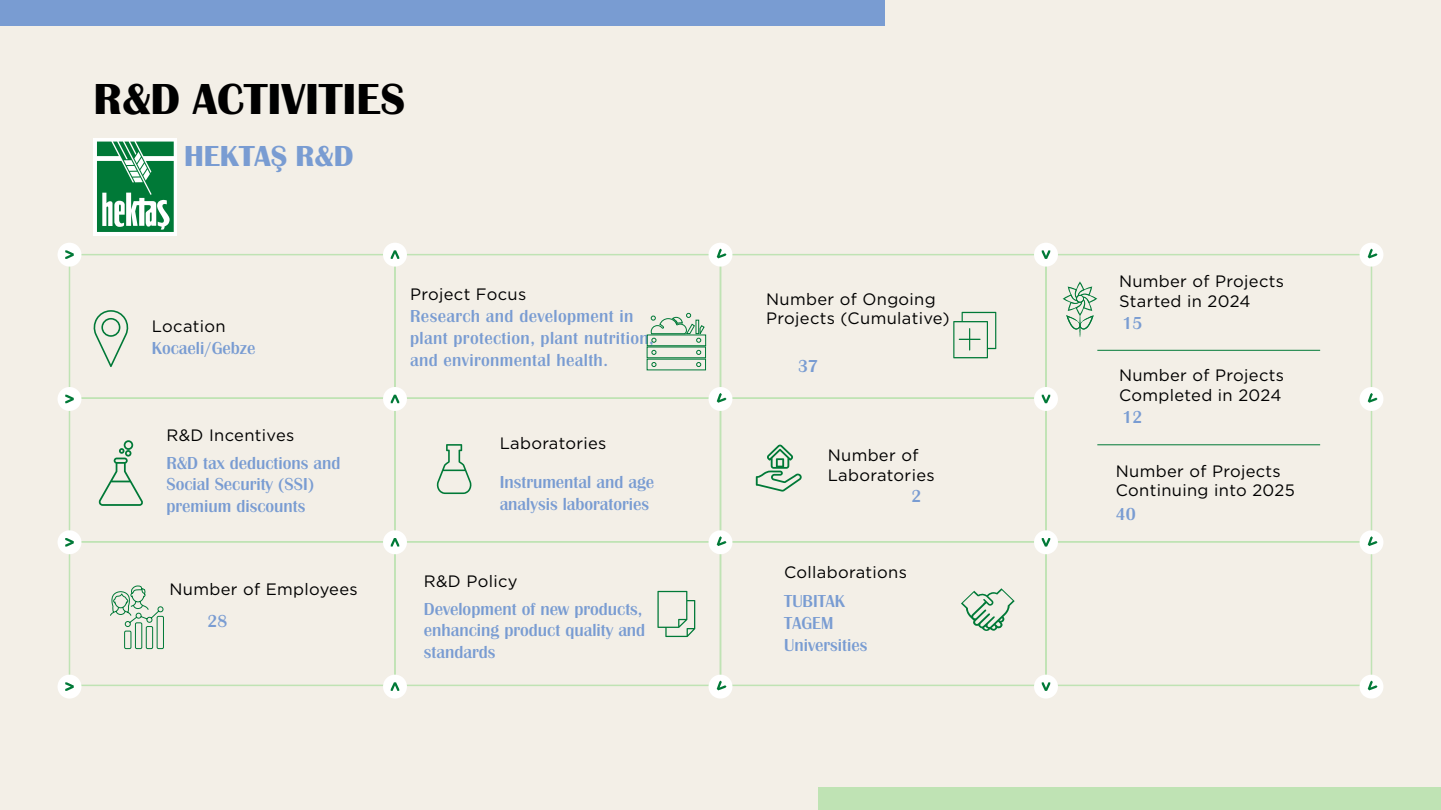
<style>
.page{position:relative;width:1441px;height:810px;background:#fff}
.page>*{position:absolute;margin:0;border:0;box-sizing:border-box;transform-origin:0 0}
.t1{font:700 45px "Britannic";color:#000}
.t2{font:700 30px "Britannic";color:#799cd2}
.t3{font:500 18px/21.9px "Britannic";color:#799cd2}
.t4{font:500 18px/21.9px "Britannic";letter-spacing:.02em;color:#799cd2}
.t5{font:16.5px/19.5px "Gotham";letter-spacing:.02em;color:#000}
</style>
<div class="page">
<div style="left:0;top:0;width:1440px;height:810px;background:#f3efe7"></div>
<div style="left:1045px;top:254px;width:326px;height:289px;border:2px solid #bfe3b4"></div>
<div style="left:94px;top:138px;width:83px;height:97px;background:#fff"></div>
<svg style="left:97px;top:142px;width:77px;height:90px"></svg>
<div style="left:394px;top:254px;width:327px;height:145px;border:2px solid #bfe3b4"></div>
<div style="left:394px;top:397px;width:327px;height:146px;border:2px solid #bfe3b4"></div>
<div style="left:394px;top:541px;width:327px;height:145px;border:2px solid #bfe3b4"></div>
<div style="left:1045px;top:541px;width:326px;height:145px;border:2px solid #bfe3b4"></div>
<div style="left:69px;top:254px;width:326px;height:145px;border:2px solid #bfe3b4"></div>
<div style="left:69px;top:397px;width:326px;height:146px;border:2px solid #bfe3b4"></div>
<div style="left:69px;top:541px;width:326px;height:145px;border:2px solid #bfe3b4"></div>
<div style="left:719px;top:254px;width:327px;height:145px;border:2px solid #bfe3b4"></div>
<div style="left:719px;top:397px;width:327px;height:146px;border:2px solid #bfe3b4"></div>
<div style="left:719px;top:541px;width:327px;height:145px;border:2px solid #bfe3b4"></div>
<div style="left:1033px;top:243px;width:24px;height:24px;background:#fff;border-radius:50%"></div>
<svg style="left:1041px;top:250px;width:9px;height:9px"></svg>
<div style="left:1033px;top:530px;width:24px;height:24px;background:#fff;border-radius:50%"></div>
<svg style="left:1041px;top:538px;width:9px;height:9px"></svg>
<div style="left:1033px;top:387px;width:24px;height:24px;background:#fff;border-radius:50%"></div>
<svg style="left:1041px;top:395px;width:9px;height:8px"></svg>
<div style="left:1033px;top:675px;width:24px;height:24px;background:#fff;border-radius:50%"></div>
<svg style="left:1041px;top:682px;width:9px;height:9px"></svg>
<svg style="left:1357px;top:243px;width:26px;height:25px"></svg>
<svg style="left:1357px;top:529px;width:26px;height:26px"></svg>
<svg style="left:1360px;top:386px;width:23px;height:26px"></svg>
<svg style="left:1357px;top:673px;width:26px;height:26px"></svg>
<div style="left:57px;top:243px;width:24px;height:24px;background:#fff;border-radius:50%"></div>
<svg style="left:65px;top:250px;width:9px;height:9px"></svg>
<div style="left:57px;top:530px;width:24px;height:24px;background:#fff;border-radius:50%"></div>
<svg style="left:65px;top:538px;width:9px;height:9px"></svg>
<div style="left:57px;top:387px;width:24px;height:24px;background:#fff;border-radius:50%"></div>
<svg style="left:65px;top:395px;width:9px;height:8px"></svg>
<div style="left:57px;top:675px;width:24px;height:24px;background:#fff;border-radius:50%"></div>
<svg style="left:65px;top:682px;width:9px;height:9px"></svg>
<div style="left:383px;top:243px;width:24px;height:24px;background:#fff;border-radius:50%"></div>
<svg style="left:390px;top:250px;width:9px;height:9px"></svg>
<div style="left:383px;top:530px;width:24px;height:24px;background:#fff;border-radius:50%"></div>
<svg style="left:390px;top:538px;width:9px;height:9px"></svg>
<div style="left:383px;top:387px;width:24px;height:24px;background:#fff;border-radius:50%"></div>
<svg style="left:390px;top:395px;width:9px;height:8px"></svg>
<div style="left:383px;top:675px;width:24px;height:24px;background:#fff;border-radius:50%"></div>
<svg style="left:390px;top:682px;width:9px;height:9px"></svg>
<svg style="left:707px;top:243px;width:26px;height:25px"></svg>
<svg style="left:707px;top:529px;width:26px;height:26px"></svg>
<svg style="left:707px;top:386px;width:26px;height:26px"></svg>
<svg style="left:707px;top:673px;width:26px;height:26px"></svg>
<svg style="left:93px;top:310px;width:36px;height:57px"></svg>
<div style="left:0;top:0;width:884px;height:26px;background:#799cd2"></div>
<div style="left:818px;top:788px;width:622px;height:22px;background:#bfe3b4"></div>
<svg style="left:110px;top:585px;width:54px;height:64px"></svg>
<svg style="left:953px;top:312px;width:43px;height:46px"></svg>
<svg style="left:646px;top:313px;width:60px;height:58px"></svg>
<svg style="left:755px;top:445px;width:46px;height:47px"></svg>
<svg style="left:961px;top:588px;width:53px;height:43px"></svg>
<svg style="left:436px;top:444px;width:36px;height:50px"></svg>
<svg style="left:657px;top:591px;width:38px;height:46px"></svg>
<svg style="left:1062px;top:281px;width:35px;height:56px"></svg>
<hr style="left:1097px;top:444px;width:222px;height:1px;background:#007937">
<hr style="left:1097px;top:350px;width:222px;height:1px;background:#007937">
<svg style="left:99px;top:440px;width:44px;height:66px"></svg>
<h1 class="t1" style="left:94px;top:72px;width:313px">R&amp;D ACTIVITIES</h1>
<h2 class="t2" style="left:184px;top:138px;width:171px">HEKTAŞ R&amp;D</h2>
<p class="t5" style="left:152px;top:316px;width:75px">Location</p>
<p class="t3" style="left:152px;top:337px;width:105px">Kocaeli/Gebze</p>
<p class="t5" style="left:166px;top:425px;width:129px">R&amp;D Incentives</p>
<p class="t3" style="left:166px;top:452px;width:176px">R&amp;D tax deductions and<br>Social Security (SSI) premium discounts</p>
<p class="t5" style="left:170px;top:579px;width:189px">Number of Employees</p>
<p class="t3" style="left:207px;top:610px;width:21px">28</p>
<p class="t5" style="left:410px;top:284px;width:118px">Project Focus</p>
<p class="t4" style="left:410px;top:305px;width:245px">Research and development in plant protection, plant nutrition, and environmental health.</p>
<p class="t5" style="left:499px;top:433px;width:108px">Laboratories</p>
<p class="t3" style="left:499px;top:471px;width:156px">Instrumental and age analysis laboratories</p>
<p class="t5" style="left:424px;top:571px;width:95px">R&amp;D Policy</p>
<p class="t3" style="left:424px;top:598px;width:223px">Development of new products, enhancing product quality and standards</p>
<p class="t5" style="left:766px;top:289px;width:185px">Number of Ongoing<br>Projects (Cumulative)</p>
<p class="t3" style="left:798px;top:355px;width:21px">37</p>
<p class="t5" style="left:827px;top:445px;width:108px">Number of<br>Laboratories</p>
<p class="t3" style="left:911px;top:485px;width:11px">2</p>
<p class="t5" style="left:784px;top:562px;width:124px">Collaborations</p>
<p class="t3" style="left:784px;top:590px;width:85px">TUBITAK<br>TAGEM<br>Universities</p>
<p class="t5" style="left:1118px;top:271px;width:166px">Number of Projects<br>Started in 2024</p>
<p class="t3" style="left:1122px;top:312px;width:21px">15</p>
<p class="t5" style="left:1118px;top:365px;width:166px">Number of Projects<br>Completed in 2024</p>
<p class="t3" style="left:1122px;top:406px;width:21px">12</p>
<p class="t5" style="left:1115px;top:461px;width:180px">Number of Projects<br>Continuing into 2025</p>
<p class="t3" style="left:1115px;top:503px;width:21px">40</p>
</div>
